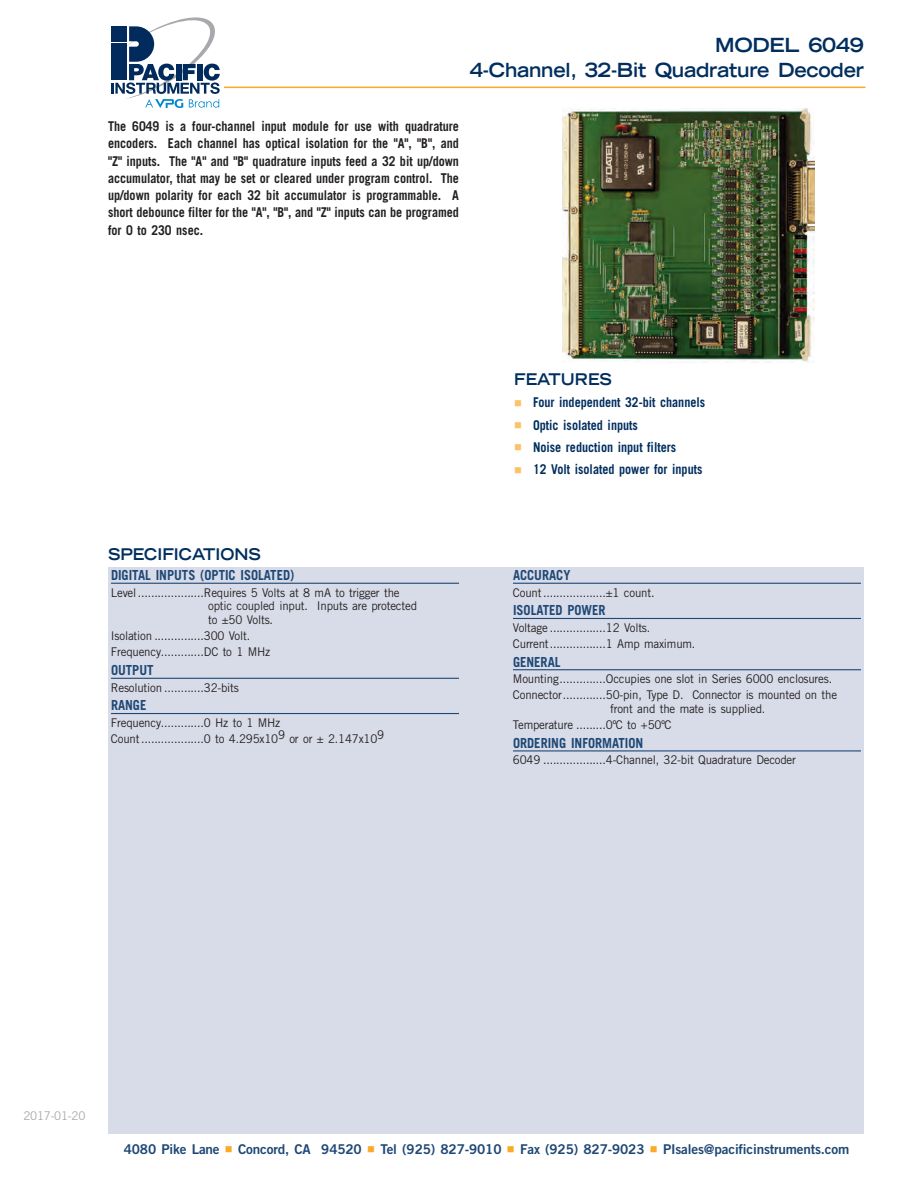
<style>
.page{position:relative;width:918px;height:1188px;background:#fff}
.page>*{position:absolute;margin:0;border:0;box-sizing:border-box;transform-origin:0 0}
.t1{font:700 expanded 19.5px/25.5px "Trade Gothic LH";letter-spacing:-.015em;color:#002e5e;text-align:right}
.t2{font:700 expanded 16.2px "Trade Gothic LH";color:#002e5e;scale:.92 1}
.t3{font:700 13.8px "Trade Gothic";color:#1f4876;scale:.92 1}
.t4{font:700 13.5px/17.2px "Trade Gothic";color:#231f20;text-align:justify;scale:.9 1}
.t5{font:700 13.5px "Trade Gothic";color:#002e5e;scale:.9 1}
.t6{font:13.5px "Trade Gothic Bold Two";letter-spacing:-.01em;color:#1f4876}
.t7{font:12px/16px "Trade Gothic";letter-spacing:-.02em;color:#231f20;scale:.96 1}
.t8{font:12px "Trade Gothic";letter-spacing:-.02em;color:#a8a9ad;scale:.96 1}
.s1{color:#fdc16a}
.s2{color:#faa928}
</style>
<div class="page">
<hr style="left:194px;top:87px;width:672px;height:1px;background:#faa928">
<div style="left:110px;top:15px;width:114px;height:93px;background:linear-gradient(to bottom,#fff,#fff)"></div>
<svg style="left:112px;top:15px;width:108px;height:93px"></svg>
<div style="left:108px;top:567px;width:756px;height:567px;background:#d8dce8"></div>
<hr style="left:111px;top:583px;width:348px;height:1px;background:#1f4876">
<hr style="left:111px;top:678px;width:348px;height:1px;background:#1f4876">
<hr style="left:111px;top:713px;width:348px;height:1px;background:#1f4876">
<hr style="left:513px;top:583px;width:348px;height:1px;background:#1f4876">
<hr style="left:513px;top:618px;width:348px;height:1px;background:#1f4876">
<hr style="left:513px;top:669px;width:348px;height:1px;background:#1f4876">
<hr style="left:513px;top:750px;width:348px;height:1px;background:#1f4876">
<img style="left:563px;top:108px;width:251px;height:254px">
<h1 class="t1" style="left:470px;top:34px;width:396px">MODEL 6049<br>4-Channel, 32-Bit Quadrature Decoder</h1>
<p class="t4" style="left:108px;top:119px;width:392px">The 6049 is a four-channel input module for use with quadrature encoders. Each channel has optical isolation for the "A", "B", and "Z" inputs. The "A" and "B" quadrature inputs feed a 32 bit up/down accumulator, that may be set or cleared under program control. The up/down polarity for each 32 bit accumulator is programmable. A short debounce filter for the "A", "B", and "Z" inputs can be programed for 0 to 230 nsec.</p>
<h2 class="t2" style="left:108px;top:549px;width:168px">SPECIFICATIONS</h2>
<p class="t3" style="left:111px;top:570px;width:201px">DIGITAL INPUTS (OPTIC ISOLATED)</p>
<p class="t7" style="left:208px;top:587px;width:219px;line-height:13.8px;text-indent:-97px">Level....................Requires 5 Volts at 8 mA to trigger the optic coupled input. Inputs are protected to ±50 Volts.</p>
<p class="t7" style="left:111px;top:629px;width:168px">Isolation ...............300 Volt.<br>Frequency.............DC to 1 MHz</p>
<p class="t3" style="left:111px;top:665px;width:48px">OUTPUT</p>
<p class="t7" style="left:111px;top:680px;width:135px">Resolution ............32-bits</p>
<p class="t3" style="left:111px;top:700px;width:40px">RANGE</p>
<p class="t7" style="left:111px;top:716px;width:286px">Frequency.............0 Hz to 1 MHz<br>Count...................0 to 4.295x109 or or ± 2.147x109</p>
<h2 class="t2" style="left:514px;top:373px;width:108px">FEATURES</h2>
<p class="t5" style="left:514px;top:398px;width:214px"><span class="s1">■</span> Four independent 32-bit channels</p>
<p class="t5" style="left:514px;top:420px;width:139px"><span class="s1">■</span> Optic isolated inputs</p>
<p class="t5" style="left:514px;top:442px;width:182px"><span class="s1">■</span> Noise reduction input filters</p>
<p class="t5" style="left:514px;top:465px;width:211px"><span class="s1">■</span> 12 Volt isolated power for inputs</p>
<p class="t3" style="left:513px;top:570px;width:64px">ACCURACY</p>
<p class="t7" style="left:513px;top:585px;width:149px">Count...................±1 count.</p>
<p class="t3" style="left:513px;top:605px;width:102px">ISOLATED POWER</p>
<p class="t7" style="left:513px;top:621px;width:192px">Voltage .................12 Volts.<br>Current.................1 Amp maximum.</p>
<p class="t3" style="left:513px;top:657px;width:53px">GENERAL</p>
<p class="t7" style="left:513px;top:672px;width:339px">Mounting..............Occupies one slot in Series 6000 enclosures.<br>Connector.............50-pin, Type D. Connector is mounted on the</p>
<p class="t7" style="left:513px;top:702px;width:264px;text-indent:97px">front and the mate is supplied.<br>Temperature .........0ºC to +50ºC</p>
<p class="t3" style="left:513px;top:738px;width:143px">ORDERING INFORMATION</p>
<p class="t7" style="left:513px;top:753px;width:296px">6049 ...................4-Channel, 32-bit Quadrature Decoder</p>
<p class="t8" style="left:23px;top:1111px;width:66px">2017-01-20</p>
<p class="t6" style="left:124px;top:1144px;width:727px">4080 Pike Lane <span class="s2">■</span> Concord, CA 94520 <span class="s2">■</span> Tel (925) 827-9010 <span class="s2">■</span> Fax (925) 827-9023 <span class="s2">■</span> PIsales@pacificinstruments.com</p>
</div>
